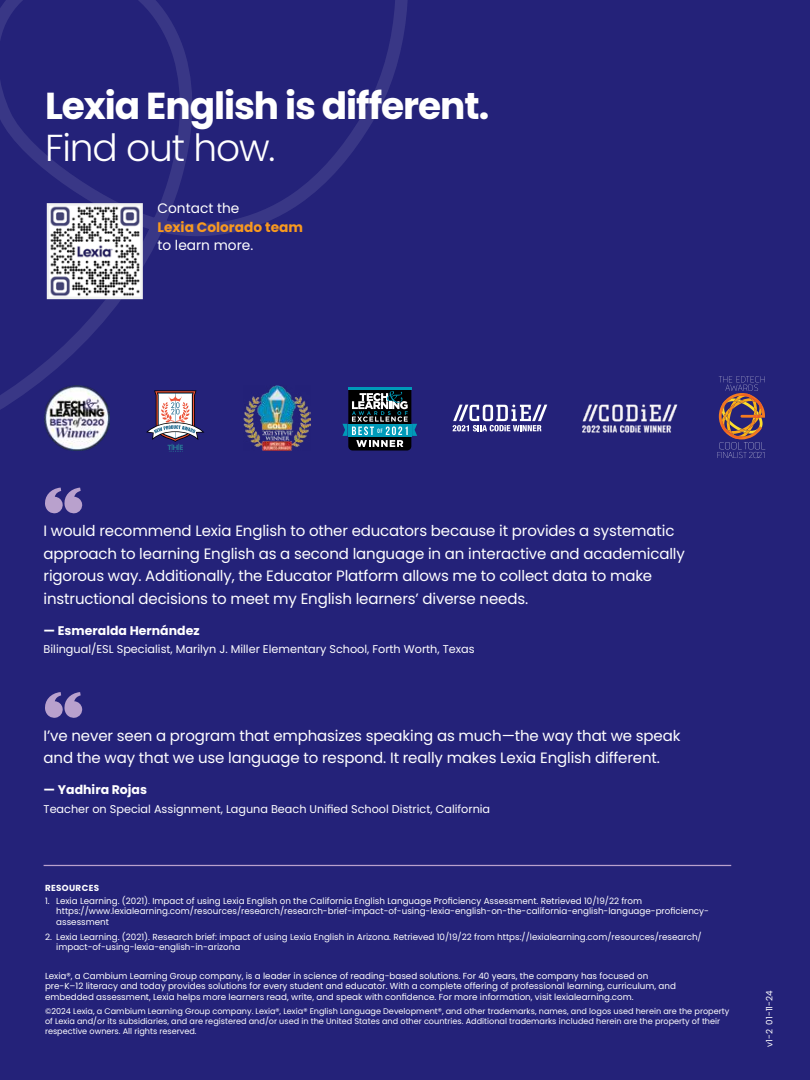
<style>
.page{position:relative;width:810px;height:1080px;background:#242279}
.page>*{position:absolute;margin:0;border:0;box-sizing:border-box;transform-origin:0 0}
.t1{font:700 37.5px "Poppins";letter-spacing:-.03em;color:#fff}
.t2{font:300 37.5px "Poppins";letter-spacing:-.03em;color:#fff}
.t3{font:15px/22.5px "Poppins";letter-spacing:-.01em;color:#fff}
.t4{font:13.75px "Poppins";color:#fff}
.t5{font:700 13.75px "Poppins";color:#f8991f}
.t6{font:700 12.5px "Poppins";color:#fff}
.t7{font:11.25px "Poppins";color:#fff}
.t8{font:8.75px/10.5px "Poppins";color:#fff}
.t9{font:700 8.75px "Poppins";letter-spacing:.04em;color:#fff}
.t10{font:8.12px/9.8px "Poppins";color:#fff}
</style>
<div class="page">
<svg style="left:0;top:0;width:409px;height:488px"></svg>
<svg style="left:45px;top:488px;width:38px;height:26px"></svg>
<svg style="left:45px;top:692px;width:38px;height:26px"></svg>
<hr style="left:44px;top:865px;width:687px;height:1px;background:#b9a1cd">
<img style="left:50px;top:206px;width:90px;height:90px">
<div style="left:47px;top:203px;width:96px;height:96px;border:2px solid #f0f1f1"></div>
<img style="left:244px;top:385px;width:66px;height:66px">
<img style="left:45px;top:385px;width:65px;height:66px">
<img style="left:582px;top:404px;width:96px;height:29px">
<svg style="left:342px;top:387px;width:75px;height:63px"></svg>
<hr style="left:348px;top:387px;width:63px;height:3px;background:#009ab8">
<svg style="left:146px;top:390px;width:59px;height:62px"></svg>
<svg style="left:453px;top:405px;width:94px;height:26px"></svg>
<svg style="left:717px;top:376px;width:48px;height:82px"></svg>
<h1 class="t1" style="left:45px;top:83px;width:446px">Lexia English is different.</h1>
<h1 class="t2" style="left:45px;top:126px;width:232px">Find out how.</h1>
<h3 class="t4" style="left:158px;top:200px;width:83px">Contact the</h3>
<h3 class="t5" style="left:158px;top:218px;width:147px">Lexia Colorado team</h3>
<h3 class="t4" style="left:158px;top:238px;width:97px">to learn more.</h3>
<p class="t3" style="left:44px;top:520px;width:643px">I would recommend Lexia English to other educators because it provides a systematic approach to learning English as a second language in an interactive and academically rigorous way. Additionally, the Educator Platform allows me to collect data to make instructional decisions to meet my English learners’ diverse needs.</p>
<h3 class="t6" style="left:44px;top:623px;width:158px">— Esmeralda Hernández</h3>
<p class="t7" style="left:44px;top:643px;width:433px">Bilingual/ESL Specialist, Marilyn J. Miller Elementary School, Forth Worth, Texas</p>
<h2 class="t3" style="left:44px;top:724px;width:638px">I’ve never seen a program that emphasizes speaking as much—the way that we speak and the way that we use language to respond. It really makes Lexia English different.</h2>
<h3 class="t6" style="left:44px;top:782px;width:105px">— Yadhira Rojas</h3>
<p class="t7" style="left:44px;top:802px;width:448px">Teacher on Special Assignment, Laguna Beach Unified School District, California</p>
<p class="t9" style="left:45px;top:883px;width:56px">RESOURCES</p>
<p class="t8" style="left:56px;top:895px;width:654px;text-indent:-11px">1. Lexia Learning. (2021). Impact of using Lexia English on the California English Language Proficiency Assessment. Retrieved 10/19/22 from https://www.lexialearning.com/resources/research/research-brief-impact-of-using-lexia-english-on-the-california-english-language-proficiency&shy;assessment</p>
<p class="t8" style="left:56px;top:931px;width:647px;text-indent:-11px">2. Lexia Learning. (2021). Research brief: impact of using Lexia English in Arizona. Retrieved 10/19/22 from https://lexialearning.com/resources/research/ impact-of-using-lexia-english-in-arizona</p>
<p class="t8" style="left:45px;top:971px;width:632px">Lexia®, a Cambium Learning Group company, is a leader in science of reading-based solutions. For 40 years, the company has focused on pre-K–12 literacy and today provides solutions for every student and educator. With a complete offering of professional learning, curriculum, and embedded assessment, Lexia helps more learners read, write, and speak with confidence. For more information, visit lexialearning.com.</p>
<p class="t10" style="left:45px;top:1007px;width:686px">©2024 Lexia, a Cambium Learning Group company. Lexia®, Lexia® English Language Development®, and other trademarks, names, and logos used herein are the property of Lexia and/or its subsidiaries, and are registered and/or used in the United States and other countries. Additional trademarks included herein are the property of their respective owners. All rights reserved.</p>
<p class="t8" style="left:764px;top:1047px;width:58px;rotate:-90deg">v1-2 01-11-24</p>
</div>
